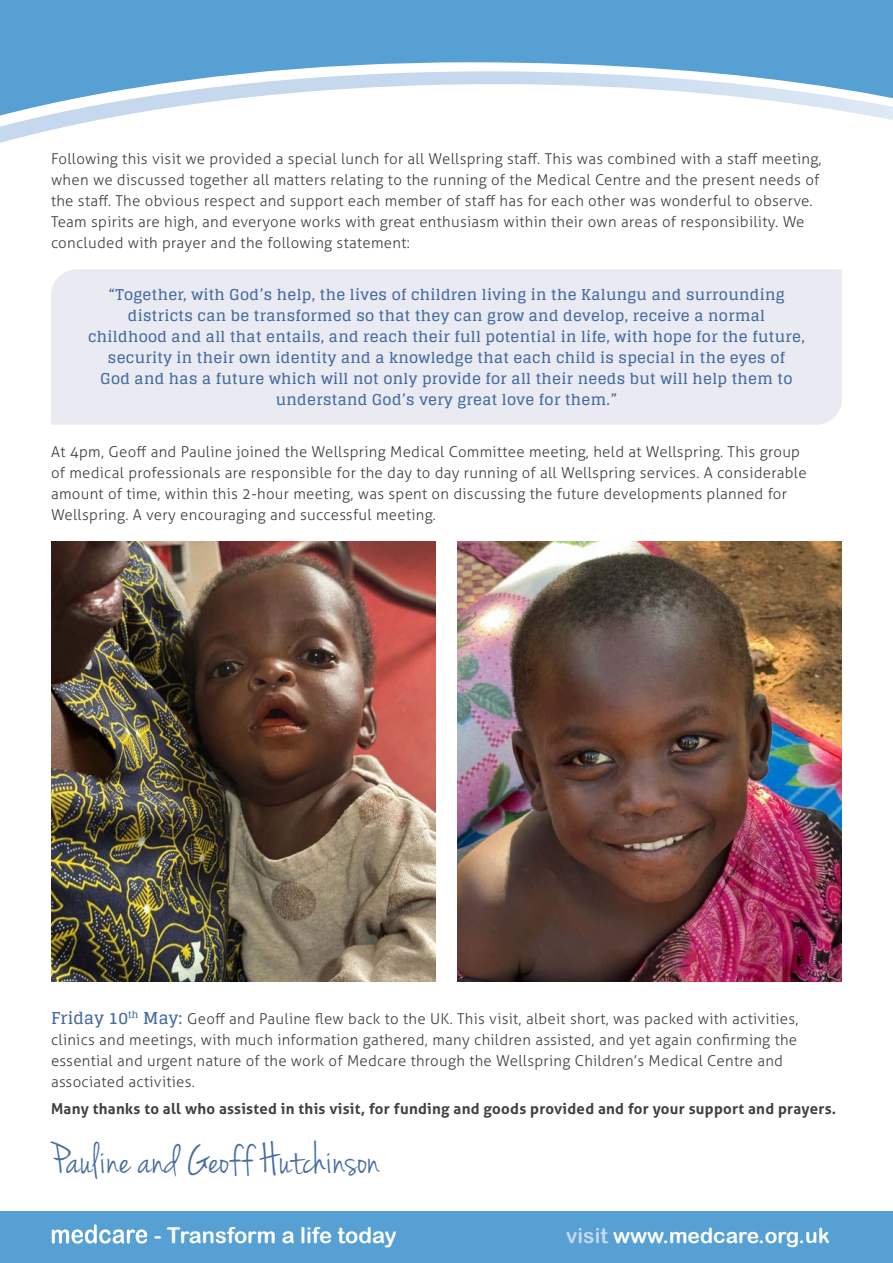
<style>
.page{position:relative;width:893px;height:1263px;background:#fff}
.page>*{position:absolute;margin:0;border:0;box-sizing:border-box;transform-origin:0 0}
.t1{font:45px "Jenna Sue";letter-spacing:.01em;color:#466ca0}
.t2{font:21.9px "Arial Rounded MT Bold";color:#fff}
.t3{font:21px "Arial Rounded MT Bold";color:#fff}
.t4{font:300 15px/21px "Aller";letter-spacing:.02em;color:#414042}
.t5{font:700 15px/21px "Glegoo";letter-spacing:.02em;color:#466ca0;text-align:center}
.t6{font:700 15px "Aller";letter-spacing:.02em;color:#414042}
.s1{font-family:"Glegoo";font-weight:700;font-size:16.5px;color:#466ca0}
.s2{color:#c5d8ee}
</style>
<div class="page">
<div style="left:0;top:1212px;width:893px;height:51px;background:#56a0d3"></div>
<svg style="left:52px;top:1224px;width:95px;height:19px"></svg>
<div style="left:0;top:0;width:893px;height:29px;background:#56a0d3"></div>
<div style="left:0;top:29px;width:893px;height:42px;background:#56a0d3"></div>
<svg style="left:0;top:71px;width:893px;height:72px"></svg>
<div style="left:51px;top:269px;width:791px;height:156px;background:#eaebf2"></div>
<img style="left:51px;top:541px;width:385px;height:440px">
<img style="left:457px;top:541px;width:385px;height:440px">
<p class="t4" style="left:51px;top:148px;width:772px">Following this visit we provided a special lunch for all Wellspring staff. This was combined with a staff meeting, when we discussed together all matters relating to the running of the Medical Centre and the present needs of the staff. The obvious respect and support each member of staff has for each other was wonderful to observe.<br>Team spirits are high, and everyone works with great enthusiasm within their own areas of responsibility. We concluded with prayer and the following statement:</p>
<p class="t5" style="left:88px;top:284px;width:718px">“Together, with God’s help, the lives of children living in the Kalungu and surrounding districts can be transformed so that they can grow and develop, receive a normal childhood and all that entails, and reach their full potential in life, with hope for the future, security in their own identity and a knowledge that each child is special in the eyes of<br>God and has a future which will not only provide for all their needs but will help them to understand God’s very great love for them.”</p>
<p class="t4" style="left:51px;top:441px;width:757px">At 4pm, Geoff and Pauline joined the Wellspring Medical Committee meeting, held at Wellspring. This group of medical professionals are responsible for the day to day running of all Wellspring services. A considerable amount of time, within this 2-hour meeting, was spent on discussing the future developments planned for Wellspring. A very encouraging and successful meeting.</p>
<p class="t4" style="left:51px;top:1008px;width:749px"><span class="s1">Friday 10</span><sup>th</sup> <span class="s1">May:</span> Geoff and Pauline flew back to the UK. This visit, albeit short, was packed with activities, clinics and meetings, with much information gathered, many children assisted, and yet again confirming the essential and urgent nature of the work of Medcare through the Wellspring Children’s Medical Centre and associated activities.</p>
<p class="t6" style="left:51px;top:1099px;width:787px">Many thanks to all who assisted in this visit, for funding and goods provided and for your support and prayers.</p>
<h1 class="t1" style="left:51px;top:1134px;width:330px">Pauline and Geoff Hutchinson</h1>
<h2 class="t2" style="left:154px;top:1222px;width:244px">- Transform a life today</h2>
<h3 class="t3" style="left:566px;top:1223px;width:265px"><span class="s2">visit</span> www.medcare.org.uk</h3>
</div>
